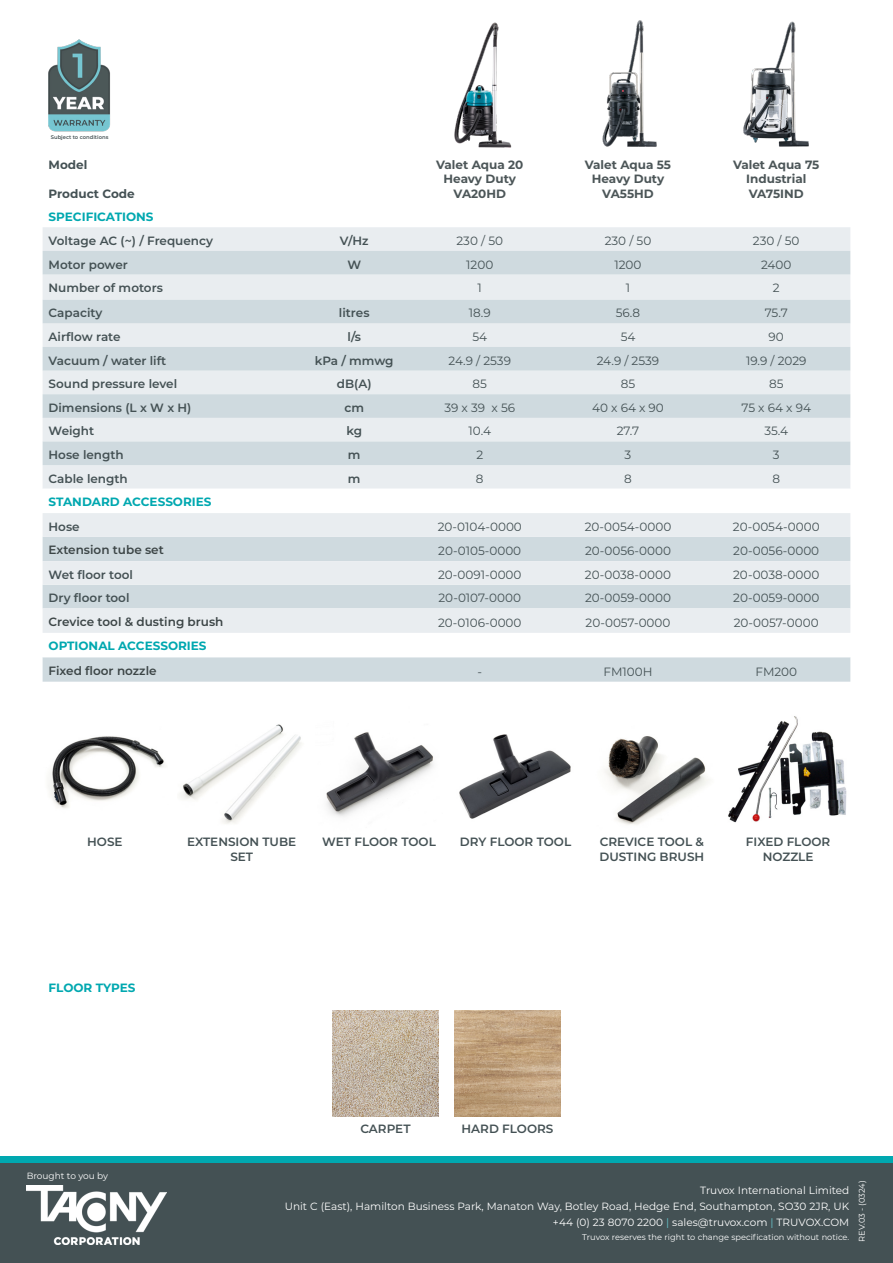
<style>
.page{position:relative;width:893px;height:1263px;background:#fff}
.page>*{position:absolute;margin:0;border:0;box-sizing:border-box;transform-origin:0 0}
.t1{font:12px "Montserrat";color:#445154}
.t2{font:600 12px/14.4px "Montserrat";color:#445154;text-align:center}
.t3{font:700 12px/14.4px "Montserrat";color:#4c5658;text-align:center}
.t4{font:700 12px "Montserrat";color:#00a8b0}
.t5{font:600 12px "Montserrat";color:#3c4546}
.t6{font:700 12px "Montserrat";color:#445154}
.t7{font:10.5px "Montserrat";color:#fff}
.t8{font:9px "Montserrat";color:#fff}
.t9{font:8.25px "Montserrat";color:#fff}
.t10{font:600 5.25px "Montserrat";color:#445154}
.s1{color:#6ac7ce}
</style>
<div class="page">
<div style="left:0;top:1160px;width:893px;height:103px;background:#445154"></div>
<img style="left:27px;top:1185px;width:140px;height:59px">
<img style="left:332px;top:1010px;width:107px;height:106px">
<div style="left:43px;top:227px;width:807px;height:24px;background:#e9edf0"></div>
<svg style="left:43px;top:251px;width:807px;height:431px;background:#dce3e7"></svg>
<svg style="left:43px;top:300px;width:807px;height:165px;background:#dae2e6"></svg>
<svg style="left:43px;top:489px;width:807px;height:168px"></svg>
<svg style="left:43px;top:513px;width:807px;height:120px;background:#dee5e9"></svg>
<div style="left:0;top:1156px;width:893px;height:7px;background:#00a8b0"></div>
<img style="left:48px;top:39px;width:63px;height:93px">
<img style="left:454px;top:22px;width:58px;height:126px">
<img style="left:602px;top:20px;width:55px;height:127px">
<img style="left:743px;top:21px;width:66px;height:126px">
<img style="left:454px;top:1010px;width:107px;height:106px">
<img style="left:48px;top:736px;width:116px;height:72px">
<img style="left:181px;top:724px;width:121px;height:100px">
<img style="left:326px;top:732px;width:108px;height:85px">
<img style="left:605px;top:736px;width:104px;height:89px">
<img style="left:728px;top:716px;width:119px;height:107px">
<img style="left:459px;top:734px;width:112px;height:85px">
<p class="t10" style="left:51px;top:133px;width:59px">Subject to conditions</p>
<p class="t6" style="left:49px;top:156px;width:40px">Model</p>
<p class="t6" style="left:49px;top:185px;width:88px">Product Code</p>
<p class="t3" style="left:436px;top:157px;width:89px">Valet Aqua 20<br>Heavy Duty</p>
<p class="t3" style="left:453px;top:186px;width:54px">VA20HD</p>
<p class="t3" style="left:585px;top:157px;width:88px">Valet Aqua 55<br>Heavy Duty</p>
<p class="t3" style="left:602px;top:186px;width:53px">VA55HD</p>
<p class="t3" style="left:733px;top:157px;width:88px">Valet Aqua 75<br>Industrial</p>
<p class="t3" style="left:749px;top:186px;width:57px">VA75IND</p>
<p class="t4" style="left:49px;top:208px;width:106px">SPECIFICATIONS</p>
<p class="t2" style="left:49px;top:233px;width:166px">Voltage AC (~) / Frequency</p>
<p class="t2" style="left:340px;top:233px;width:30px">V/Hz</p>
<p class="t1" style="left:456px;top:232px;width:48px">230 / 50</p>
<p class="t1" style="left:605px;top:232px;width:48px">230 / 50</p>
<p class="t1" style="left:753px;top:232px;width:48px">230 / 50</p>
<p class="t2" style="left:49px;top:256px;width:81px">Motor power</p>
<p class="t2" style="left:347px;top:256px;width:15px">W</p>
<p class="t1" style="left:466px;top:256px;width:28px">1200</p>
<p class="t1" style="left:614px;top:256px;width:28px">1200</p>
<p class="t1" style="left:761px;top:256px;width:32px">2400</p>
<p class="t2" style="left:49px;top:280px;width:116px">Number of motors</p>
<p class="t1" style="left:478px;top:280px;width:6px">1</p>
<p class="t1" style="left:626px;top:280px;width:6px">1</p>
<p class="t1" style="left:773px;top:280px;width:8px">2</p>
<p class="t2" style="left:49px;top:305px;width:55px">Capacity</p>
<p class="t2" style="left:339px;top:305px;width:32px">litres</p>
<p class="t1" style="left:469px;top:305px;width:23px">18.9</p>
<p class="t1" style="left:616px;top:305px;width:26px">56.8</p>
<p class="t1" style="left:765px;top:305px;width:25px">75.7</p>
<p class="t2" style="left:49px;top:329px;width:74px">Airflow rate</p>
<p class="t2" style="left:348px;top:329px;width:15px">l/s</p>
<p class="t1" style="left:472px;top:328px;width:16px">54</p>
<p class="t1" style="left:621px;top:328px;width:16px">54</p>
<p class="t1" style="left:769px;top:328px;width:17px">90</p>
<p class="t2" style="left:49px;top:353px;width:119px">Vacuum / water lift</p>
<p class="t2" style="left:315px;top:353px;width:80px">kPa / mmwg</p>
<p class="t1" style="left:449px;top:352px;width:64px">24.9 / 2539</p>
<p class="t1" style="left:597px;top:352px;width:64px">24.9 / 2539</p>
<p class="t1" style="left:746px;top:352px;width:62px">19.9 / 2029</p>
<p class="t2" style="left:49px;top:376px;width:130px">Sound pressure level</p>
<p class="t2" style="left:337px;top:376px;width:36px">dB(A)</p>
<p class="t1" style="left:473px;top:376px;width:16px">85</p>
<p class="t1" style="left:621px;top:376px;width:16px">85</p>
<p class="t1" style="left:769px;top:376px;width:16px">85</p>
<p class="t2" style="left:49px;top:400px;width:144px">Dimensions (L x W x H)</p>
<p class="t2" style="left:344px;top:400px;width:21px">cm</p>
<p class="t1" style="left:444px;top:399px;width:72px">39 x 39 x 56</p>
<p class="t1" style="left:592px;top:399px;width:73px">40 x 64 x 90</p>
<p class="t1" style="left:741px;top:399px;width:71px">75 x 64 x 94</p>
<p class="t2" style="left:49px;top:423px;width:47px">Weight</p>
<p class="t2" style="left:346px;top:423px;width:17px">kg</p>
<p class="t1" style="left:469px;top:423px;width:24px">10.4</p>
<p class="t1" style="left:617px;top:423px;width:24px">27.7</p>
<p class="t1" style="left:764px;top:423px;width:25px">35.4</p>
<p class="t2" style="left:49px;top:447px;width:77px">Hose length</p>
<p class="t2" style="left:348px;top:447px;width:14px">m</p>
<p class="t1" style="left:476px;top:447px;width:8px">2</p>
<p class="t1" style="left:625px;top:447px;width:8px">3</p>
<p class="t1" style="left:773px;top:447px;width:8px">3</p>
<p class="t2" style="left:49px;top:471px;width:81px">Cable length</p>
<p class="t2" style="left:348px;top:471px;width:14px">m</p>
<p class="t1" style="left:476px;top:470px;width:9px">8</p>
<p class="t1" style="left:624px;top:470px;width:9px">8</p>
<p class="t1" style="left:772px;top:470px;width:9px">8</p>
<p class="t4" style="left:49px;top:493px;width:164px">STANDARD ACCESSORIES</p>
<p class="t2" style="left:49px;top:519px;width:33px">Hose</p>
<p class="t1" style="left:438px;top:518px;width:86px">20-0104-0000</p>
<p class="t1" style="left:585px;top:518px;width:88px">20-0054-0000</p>
<p class="t1" style="left:733px;top:518px;width:88px">20-0054-0000</p>
<p class="t5" style="left:49px;top:542px;width:117px">Extension tube set</p>
<p class="t1" style="left:438px;top:543px;width:84px">20-0105-0000</p>
<p class="t1" style="left:585px;top:543px;width:87px">20-0056-0000</p>
<p class="t1" style="left:733px;top:543px;width:87px">20-0056-0000</p>
<p class="t2" style="left:49px;top:567px;width:86px">Wet floor tool</p>
<p class="t1" style="left:438px;top:566px;width:85px">20-0091-0000</p>
<p class="t1" style="left:585px;top:566px;width:88px">20-0038-0000</p>
<p class="t1" style="left:733px;top:566px;width:88px">20-0038-0000</p>
<p class="t2" style="left:49px;top:590px;width:82px">Dry floor tool</p>
<p class="t1" style="left:438px;top:590px;width:84px">20-0107-0000</p>
<p class="t1" style="left:585px;top:590px;width:88px">20-0059-0000</p>
<p class="t1" style="left:733px;top:590px;width:88px">20-0059-0000</p>
<p class="t5" style="left:49px;top:613px;width:176px">Crevice tool &amp; dusting brush</p>
<p class="t1" style="left:438px;top:614px;width:85px">20-0106-0000</p>
<p class="t1" style="left:586px;top:614px;width:86px">20-0057-0000</p>
<p class="t1" style="left:734px;top:614px;width:86px">20-0057-0000</p>
<p class="t4" style="left:49px;top:637px;width:160px">OPTIONAL ACCESSORIES</p>
<p class="t5" style="left:49px;top:662px;width:110px">Fixed floor nozzle</p>
<p class="t1" style="left:477px;top:663px;width:6px">-</p>
<p class="t1" style="left:603px;top:663px;width:51px">FM100H</p>
<p class="t1" style="left:755px;top:663px;width:43px">FM200</p>
<p class="t2" style="left:87px;top:834px;width:37px">HOSE</p>
<p class="t2" style="left:187px;top:834px;width:111px">EXTENSION TUBE<br>SET</p>
<p class="t2" style="left:322px;top:834px;width:115px">WET FLOOR TOOL</p>
<p class="t2" style="left:599px;top:834px;width:106px;text-align:left">CREVICE TOOL &amp;<br>DUSTING BRUSH</p>
<p class="t2" style="left:746px;top:834px;width:86px">FIXED FLOOR</p>
<p class="t2" style="left:460px;top:834px;width:113px">DRY FLOOR TOOL</p>
<p class="t2" style="left:763px;top:848px;width:52px">NOZZLE</p>
<p class="t4" style="left:49px;top:979px;width:88px">FLOOR TYPES</p>
<p class="t8" style="left:27px;top:1170px;width:83px">Brought to you by</p>
<p class="t2" style="left:360px;top:1121px;width:52px">CARPET</p>
<p class="t2" style="left:461px;top:1121px;width:93px">HARD FLOORS</p>
<p class="t7" style="left:700px;top:1183px;width:151px">Truvox International Limited</p>
<p class="t7" style="left:285px;top:1199px;width:566px">Unit C (East), Hamilton Business Park, Manaton Way, Botley Road, Hedge End, Southampton, SO30 2JR, UK</p>
<p class="t7" style="left:553px;top:1215px;width:298px">+44 (0) 23 8070 2200 <span class="s1">|</span> sales@truvox.com <span class="s1">|</span> TRUVOX.COM</p>
<p class="t9" style="left:582px;top:1231px;width:269px">Truvox reserves the right to change specification without notice.</p>
<p class="t9" style="left:856px;top:1242px;width:63px;rotate:-90deg">REV.03 - (0324)</p>
</div>
